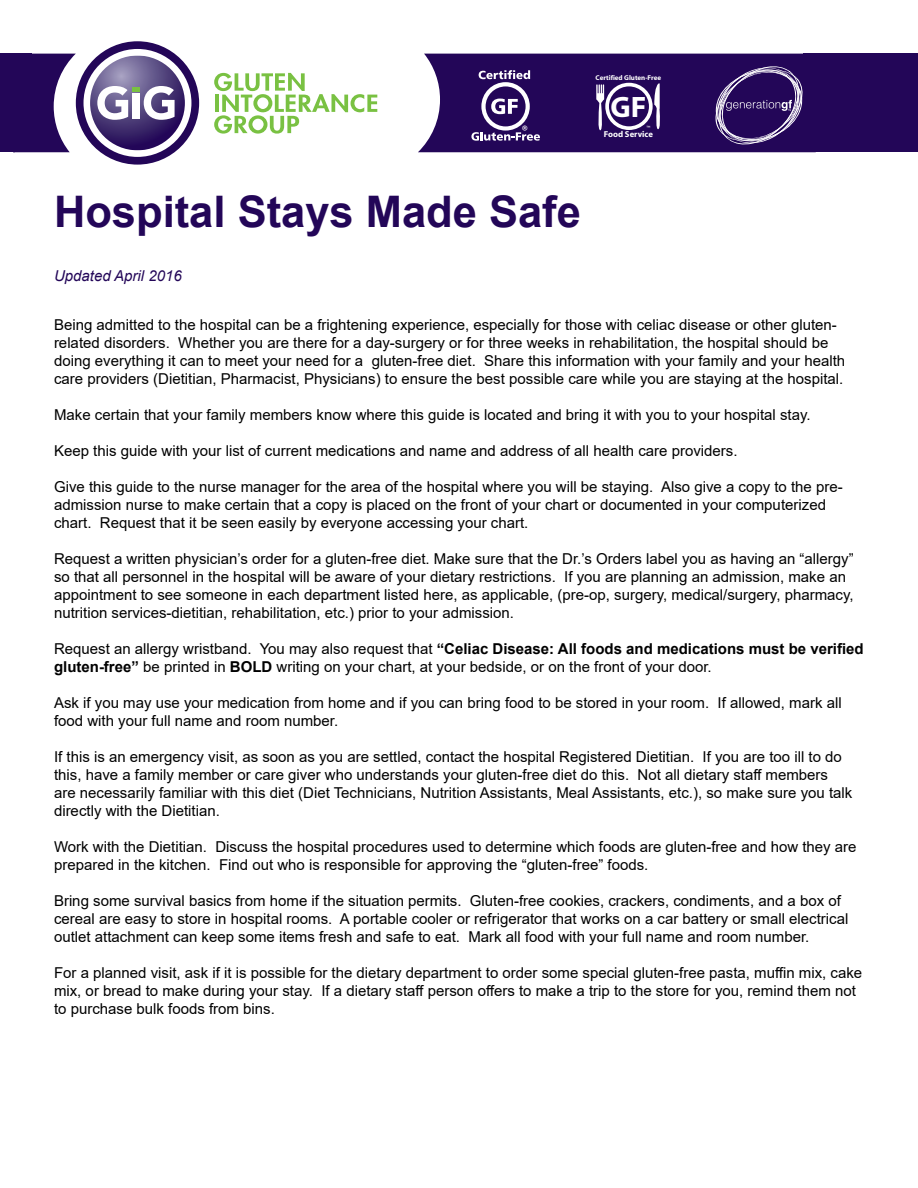
<style>
.page{position:relative;width:918px;height:1188px;background:#fff}
.page>*{position:absolute;margin:0;border:0;box-sizing:border-box;transform-origin:0 0}
.t1{font:700 43.5px "Arial";color:#230658}
.t2{font:700 29.7px "Myriad";color:#fff}
.t3{font:15px/18px "Arial";color:#000}
.t4{font:italic 15px "Arial";color:#230658}
.t5{font:700 8.55px "Myriad";color:#fff}
.t6{font:700 7.05px "Myriad";color:#fff}
.t7{font:6.15px "Myriad Pro";color:#fff}
.t8{font:700 6px "Tahoma";color:#fff}
.s1{font-weight:700}
</style>
<div class="page">
<svg style="left:214px;top:73px;width:163px;height:61px"></svg>
<svg style="left:418px;top:54px;width:386px;height:98px;background:#3f256d"></svg>
<div style="left:804px;top:54px;width:114px;height:98px;background:#230658"></div>
<div style="left:0;top:54px;width:31px;height:98px;background:#230658"></div>
<svg style="left:14px;top:41px;width:185px;height:124px"></svg>
<hr style="left:14px;top:54px;width:1px;height:98px;background:#230658">
<p class="t6" style="left:596px;top:74px;width:67px">Certified Gluten-Free</p>
<p class="t2" style="left:611px;top:92px;width:37px">GF</p>
<p class="t8" style="left:522px;top:124px;width:7px">®</p>
<p class="t7" style="left:646px;top:124px;width:5px">™</p>
<p class="t5" style="left:604px;top:130px;width:51px">Food Service</p>
<p class="t1" style="left:54px;top:181px;width:529px">Hospital Stays Made Safe</p>
<p class="t4" style="left:54px;top:266px;width:129px">Updated April 2016</p>
<p class="t3" style="left:54px;top:316px;width:793px">Being admitted to the hospital can be a frightening experience, especially for those with celiac disease or other gluten&shy;related disorders. Whether you are there for a day-surgery or for three weeks in rehabilitation, the hospital should be doing everything it can to meet your need for a gluten-free diet. Share this information with your family and your health care providers (Dietitian, Pharmacist, Physicians) to ensure the best possible care while you are staying at the hospital.</p>
<p class="t3" style="left:54px;top:406px;width:758px">Make certain that your family members know where this guide is located and bring it with you to your hospital stay.</p>
<p class="t3" style="left:54px;top:442px;width:685px">Keep this guide with your list of current medications and name and address of all health care providers.</p>
<p class="t3" style="left:54px;top:478px;width:790px">Give this guide to the nurse manager for the area of the hospital where you will be staying. Also give a copy to the pre&shy;admission nurse to make certain that a copy is placed on the front of your chart or documented in your computerized chart. Request that it be seen easily by everyone accessing your chart.</p>
<p class="t3" style="left:54px;top:550px;width:801px">Request a written physician’s order for a gluten-free diet. Make sure that the Dr.’s Orders label you as having an “allergy” so that all personnel in the hospital will be aware of your dietary restrictions. If you are planning an admission, make an appointment to see someone in each department listed here, as applicable, (pre-op, surgery, medical/surgery, pharmacy, nutrition services-dietitian, rehabilitation, etc.) prior to your admission.</p>
<p class="t3" style="left:54px;top:640px;width:811px">Request an allergy wristband. You may also request that <span class="s1">“Celiac Disease: All foods and medications must be verified gluten-free”</span> be printed in <span class="s1">BOLD</span> writing on your chart, at your bedside, or on the front of your door.</p>
<p class="t3" style="left:54px;top:694px;width:789px">Ask if you may use your medication from home and if you can bring food to be stored in your room. If allowed, mark all food with your full name and room number.</p>
<p class="t3" style="left:54px;top:748px;width:800px">If this is an emergency visit, as soon as you are settled, contact the hospital Registered Dietitian. If you are too ill to do this, have a family member or care giver who understands your gluten-free diet do this. Not all dietary staff members are necessarily familiar with this diet (Diet Technicians, Nutrition Assistants, Meal Assistants, etc.), so make sure you talk directly with the Dietitian.</p>
<p class="t3" style="left:54px;top:838px;width:804px">Work with the Dietitian. Discuss the hospital procedures used to determine which foods are gluten-free and how they are prepared in the kitchen. Find out who is responsible for approving the “gluten-free” foods.</p>
<p class="t3" style="left:54px;top:892px;width:796px">Bring some survival basics from home if the situation permits. Gluten-free cookies, crackers, condiments, and a box of cereal are easy to store in hospital rooms. A portable cooler or refrigerator that works on a car battery or small electrical outlet attachment can keep some items fresh and safe to eat. Mark all food with your full name and room number.</p>
<p class="t3" style="left:54px;top:964px;width:810px">For a planned visit, ask if it is possible for the dietary department to order some special gluten-free pasta, muffin mix, cake mix, or bread to make during your stay. If a dietary staff person offers to make a trip to the store for you, remind them not to purchase bulk foods from bins.</p>
</div>
